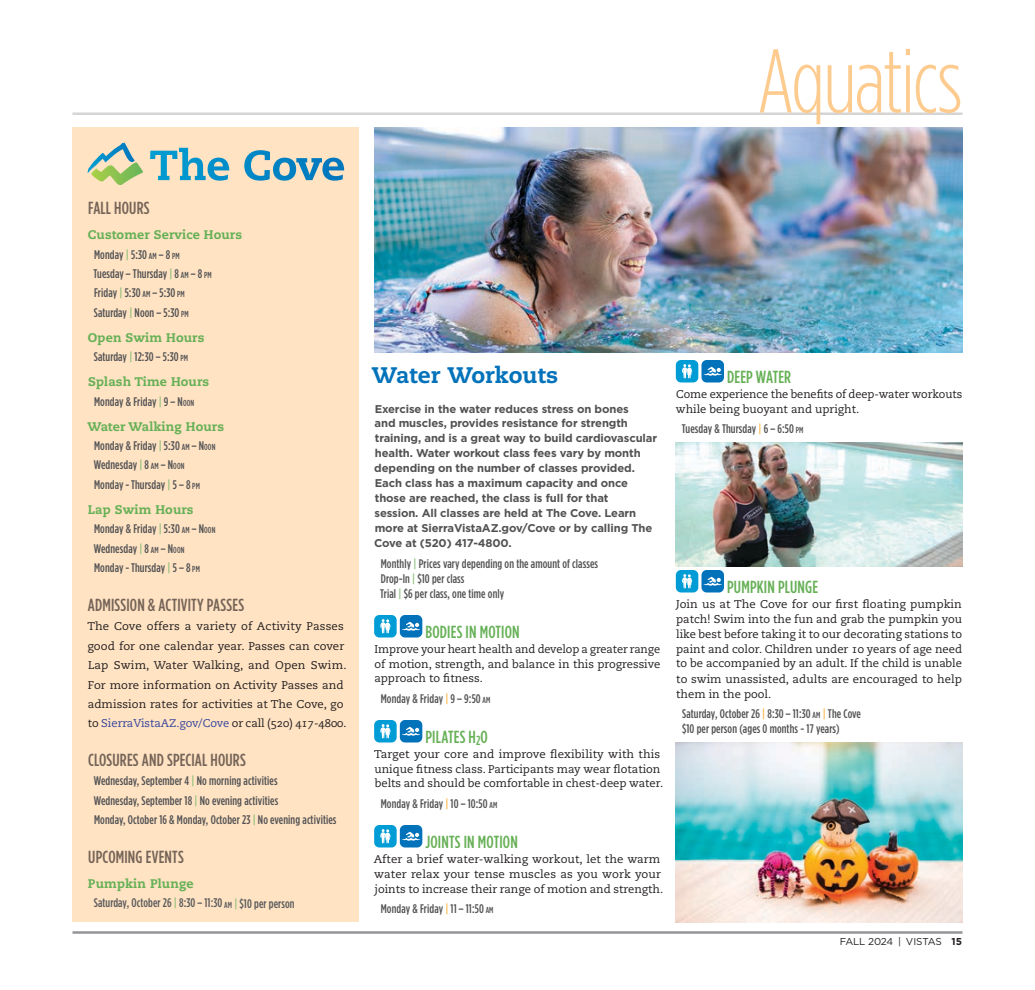
<style>
.page{position:relative;width:1035px;height:990px;background:#fff}
.page>*{position:absolute;margin:0;border:0;box-sizing:border-box;transform-origin:0 0}
.t1{font:300 90px "Gotham Condensed";letter-spacing:-.025em;color:#fecb8f}
.t2{font:800 22.5px "Caecilia LT Std";letter-spacing:-.005em;color:#0272ba}
.t3{font:500 17.5px "Gotham Condensed";letter-spacing:.01em;color:#746357}
.t4{font:500 17.5px "Gotham Condensed";letter-spacing:.01em;color:#66b056}
.t5{font:500 12.5px/19.4px "Gotham Condensed";letter-spacing:.01em;color:#525254}
.t6{font:800 12.5px "Caecilia LT Std";letter-spacing:.01em;color:#66b056}
.t7{font:500 12.5px "Gotham Condensed";letter-spacing:.01em;color:#58595b}
.t8{font:11.25px/15px "Caecilia LT Std";color:#231f20}
.t9{font:700 11.25px/15px "Gotham";letter-spacing:-.01em;color:#525254}
.t10{font:10px "Gotham";letter-spacing:-.02em;color:#231f20}
.s1{color:#85bc75}
.s2{font-size:8.75px}
.s3{color:#36439b}
.s4{color:#fbb03c}
.s5{font-weight:700}
</style>
<div class="page">
<hr style="left:72px;top:112px;width:891px;height:3px;background:#d6d5d4">
<img style="left:374px;top:128px;width:589px;height:224px">
<hr style="left:72px;top:931px;width:891px;height:3px;background:#959397">
<div style="left:72px;top:128px;width:287px;height:794px;background:#ffe3c3"></div>
<div style="left:374px;top:615px;width:23px;height:22px;background:#009cd6;border-radius:5px"></div>
<svg style="left:380px;top:619px;width:10px;height:14px"></svg>
<div style="left:400px;top:615px;width:22px;height:22px;background:#0272ba;border-radius:5px"></div>
<svg style="left:402px;top:622px;width:19px;height:9px"></svg>
<div style="left:374px;top:720px;width:23px;height:22px;background:#009cd6;border-radius:5px"></div>
<svg style="left:380px;top:724px;width:10px;height:14px"></svg>
<div style="left:400px;top:720px;width:22px;height:22px;background:#0272ba;border-radius:5px"></div>
<svg style="left:402px;top:727px;width:19px;height:9px"></svg>
<div style="left:374px;top:825px;width:23px;height:22px;background:#009cd6;border-radius:5px"></div>
<svg style="left:380px;top:829px;width:10px;height:14px"></svg>
<div style="left:400px;top:825px;width:22px;height:22px;background:#0272ba;border-radius:5px"></div>
<svg style="left:402px;top:832px;width:19px;height:9px"></svg>
<div style="left:676px;top:360px;width:22px;height:22px;background:#009cd6;border-radius:5px"></div>
<svg style="left:682px;top:364px;width:10px;height:14px"></svg>
<div style="left:702px;top:360px;width:22px;height:22px;background:#0272ba;border-radius:5px"></div>
<svg style="left:703px;top:367px;width:19px;height:9px"></svg>
<img style="left:676px;top:442px;width:287px;height:124px">
<div style="left:676px;top:570px;width:22px;height:22px;background:#009cd6;border-radius:5px"></div>
<svg style="left:682px;top:574px;width:10px;height:14px"></svg>
<div style="left:702px;top:570px;width:22px;height:22px;background:#0272ba;border-radius:5px"></div>
<svg style="left:703px;top:577px;width:19px;height:9px"></svg>
<svg style="left:150px;top:148px;width:79px;height:33px"></svg>
<svg style="left:244px;top:150px;width:100px;height:31px"></svg>
<svg style="left:114px;top:163px;width:21px;height:11px"></svg>
<svg style="left:109px;top:143px;width:15px;height:10px"></svg>
<img style="left:676px;top:742px;width:287px;height:180px">
<h1 class="t1" style="left:757px;top:30px;width:207px">Aquatics</h1>
<h3 class="t3" style="left:88px;top:198px;width:63px">FALL HOURS</h3>
<p class="t6" style="left:88px;top:227px;width:156px">Customer Service Hours</p>
<p class="t5" style="left:94px;top:244px;width:120px">Monday <span class="s1">|</span> 5:30 <span class="s2">AM</span> – 8 <span class="s2">PM<br></span>Tuesday – Thursday <span class="s1">|</span> 8 <span class="s2">AM</span> – 8 <span class="s2">PM<br></span>Friday <span class="s1">|</span> 5:30 <span class="s2">AM</span> – 5:30 <span class="s2">PM<br></span>Saturday <span class="s1">|</span> Noon – 5:30 <span class="s2">PM</span></p>
<p class="t6" style="left:88px;top:330px;width:118px">Open Swim Hours</p>
<p class="t5" style="left:94px;top:347px;width:96px">Saturday <span class="s1">|</span> 12:30 – 5:30 <span class="s2">PM</span></p>
<p class="t6" style="left:88px;top:374px;width:123px">Splash Time Hours</p>
<p class="t5" style="left:94px;top:392px;width:102px">Monday &amp; Friday <span class="s1">|</span> 9 – N<span class="s2">OON</span></p>
<p class="t6" style="left:87px;top:419px;width:138px">Water Walking Hours</p>
<p class="t5" style="left:94px;top:436px;width:123px">Monday &amp; Friday <span class="s1">|</span> 5:30 <span class="s2">AM</span> – N<span class="s2">OON<br></span>Wednesday <span class="s1">|</span> 8 <span class="s2">AM</span> – N<span class="s2">OON<br></span>Monday - Thursday <span class="s1">|</span> 5 – 8 <span class="s2">PM</span></p>
<p class="t6" style="left:88px;top:502px;width:107px">Lap Swim Hours</p>
<p class="t5" style="left:94px;top:519px;width:123px">Monday &amp; Friday <span class="s1">|</span> 5:30 <span class="s2">AM</span> – N<span class="s2">OON<br></span>Wednesday <span class="s1">|</span> 8 <span class="s2">AM</span> – N<span class="s2">OON<br></span>Monday - Thursday <span class="s1">|</span> 5 – 8 <span class="s2">PM</span></p>
<h3 class="t3" style="left:88px;top:595px;width:158px">ADMISSION &amp; ACTIVITY PASSES</h3>
<p class="t8" style="left:87px;top:617px;width:261px;line-height:19.4px">The Cove offers a variety of Activity Passes good for one calendar year. Passes can cover Lap Swim, Water Walking, and Open Swim.<br>For more information on Activity Passes and admission rates for activities at The Cove, go to <span class="s3">SierraVistaAZ.gov/Cove</span> or call (520) 417-4800.</p>
<h3 class="t3" style="left:88px;top:750px;width:159px">CLOSURES AND SPECIAL HOURS</h3>
<p class="t5" style="left:94px;top:771px;width:244px">Wednesday, September 4 <span class="s1">|</span> No morning activities<br>Wednesday, September 18 <span class="s1">|</span> No evening activities<br>Monday, October 16 &amp; Monday, October 23 <span class="s1">|</span> No evening activities</p>
<h3 class="t3" style="left:88px;top:847px;width:97px">UPCOMING EVENTS</h3>
<p class="t6" style="left:88px;top:876px;width:107px">Pumpkin Plunge</p>
<p class="t7" style="left:94px;top:896px;width:202px">Saturday, October 26 <span class="s1">|</span> 8:30 – 11:30 <span class="s2">AM</span> <span class="s1">|</span> $10 per person</p>
<h2 class="t2" style="left:372px;top:361px;width:188px">Water Workouts</h2>
<p class="t9" style="left:374px;top:401px;width:284px">Exercise in the water reduces stress on bones<br>and muscles, provides resistance for strength training, and is a great way to build cardiovascular health. Water workout class fees vary by month depending on the number of classes provided.<br>Each class has a maximum capacity and once those are reached, the class is full for that<br>session. All classes are held at The Cove. Learn more at SierraVistaAZ.gov/Cove or by calling The Cove at (520) 417-4800.</p>
<p class="t5" style="left:380px;top:556px;width:219px;line-height:15px">Monthly <span class="s1">|</span> Prices vary depending on the amount of classes<br>Drop-In <span class="s1">|</span> $10 per class<br>Trial <span class="s1">|</span> $6 per class, one time only</p>
<h3 class="t4" style="left:426px;top:621px;width:96px">BODIES IN MOTION</h3>
<p class="t8" style="left:374px;top:641px;width:287px;text-align:justify">Improve your heart health and develop a greater range of motion, strength, and balance in this progressive approach to fitness.</p>
<p class="t5" style="left:381px;top:689px;width:111px">Monday &amp; Friday <span class="s4">|</span> 9 – 9:50 <span class="s2">AM</span></p>
<h3 class="t4" style="left:426px;top:726px;width:64px">PILATES H<sub>2</sub>O</h3>
<p class="t8" style="left:374px;top:746px;width:291px">Target your core and improve flexibility with this unique fitness class. Participants may wear flotation belts and should be comfortable in chest-deep water.</p>
<p class="t5" style="left:381px;top:794px;width:118px">Monday &amp; Friday <span class="s4">|</span> 10 – 10:50 <span class="s2">AM</span></p>
<h3 class="t4" style="left:426px;top:831px;width:94px">JOINTS IN MOTION</h3>
<p class="t8" style="left:374px;top:851px;width:291px">After a brief water-walking workout, let the warm water relax your tense muscles as you work your joints to increase their range of motion and strength.</p>
<p class="t5" style="left:381px;top:899px;width:114px">Monday &amp; Friday <span class="s4">|</span> 11 – 11:50 <span class="s2">AM</span></p>
<h3 class="t4" style="left:727px;top:366px;width:66px">DEEP WATER</h3>
<p class="t8" style="left:676px;top:386px;width:288px">Come experience the benefits of deep-water workouts while being buoyant and upright.</p>
<p class="t5" style="left:682px;top:419px;width:123px">Tuesday &amp; Thursday <span class="s4">|</span> 6 – 6:50 <span class="s2">PM</span></p>
<h3 class="t4" style="left:727px;top:576px;width:92px">PUMPKIN PLUNGE</h3>
<p class="t8" style="left:676px;top:596px;width:288px;text-align:justify">Join us at The Cove for our first floating pumpkin patch! Swim into the fun and grab the pumpkin you like best before taking it to our decorating stations to paint and color. Children under 10 years of age need to be accompanied by an adult. If the child is unable to swim unassisted, adults are encouraged to help them in the pool.</p>
<p class="t5" style="left:682px;top:706px;width:180px;line-height:15px">Saturday, October 26 <span class="s4">|</span> 8:30 – 11:30 <span class="s2">AM</span> <span class="s4">|</span> The Cove $10 per person (ages 0 months - 17 years)</p>
<p class="t10" style="left:840px;top:935px;width:124px">FALL 2024 | VISTAS <span class="s5">15</span></p>
</div>
